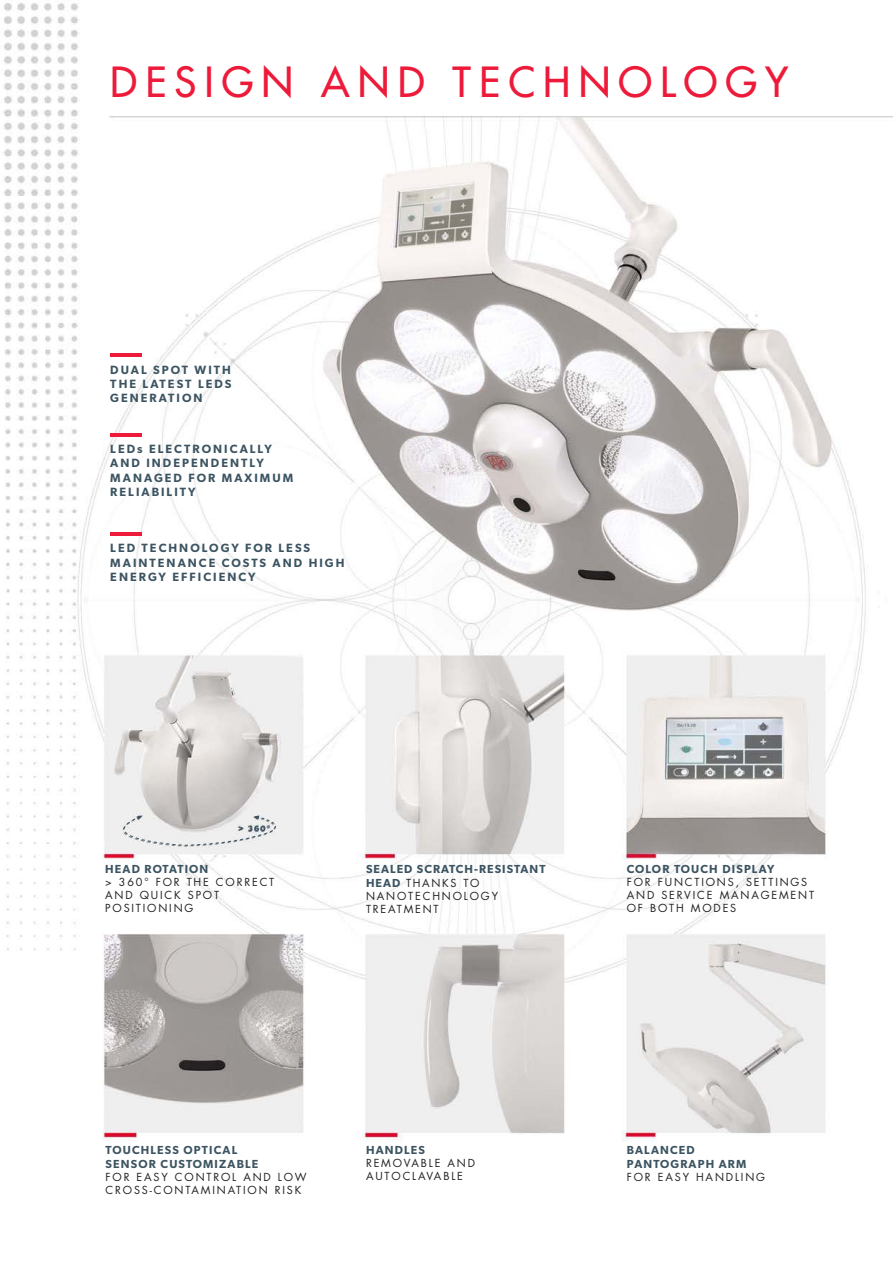
<style>
.page{position:relative;width:893px;height:1263px;background:#fff}
.page>*{position:absolute;margin:0;border:0;box-sizing:border-box;transform-origin:0 0}
.t1{font:500 40.5px "Futura Std";letter-spacing:.2em;color:#ed1a3a}
.t2{font:600 12px/14.4px "Gibson";letter-spacing:.17em;color:#3c5461}
.t3{font:600 11.7px "Gibson";letter-spacing:.1em;color:#3c5461}
.t4{font:10.8px/12.9px "Futura Std";letter-spacing:.17em;color:#231f20}
.t5{font:600 7.95px "Gibson";color:#3c5461}
.s1{font-family:"Gibson";font-weight:600;font-size:11.7px;color:#3c5461}
</style>
<div class="page">
<img style="left:3px;top:2px;width:890px;height:1140px">
<hr style="left:110px;top:353px;width:31px;height:4px;background:#ed1a3a">
<hr style="left:110px;top:433px;width:31px;height:4px;background:#ed1a3a">
<hr style="left:110px;top:532px;width:31px;height:4px;background:#ed1a3a">
<svg style="left:97px;top:815px;width:183px;height:31px"></svg>
<p class="t1" style="left:110px;top:57px;width:680px">DESIGN AND TECHNOLOGY</p>
<p class="t2" style="left:110px;top:362px;width:122px">DUAL SPOT WITH</p>
<p class="t2" style="left:110px;top:376px;width:123px">THE LATEST LEDS<br>GENERATION</p>
<p class="t2" style="left:110px;top:441px;width:163px">LEDs ELECTRONICALLY</p>
<p class="t2" style="left:110px;top:456px;width:184px">AND INDEPENDENTLY<br>MANAGED FOR MAXIMUM<br>RELIABILITY</p>
<p class="t2" style="left:110px;top:541px;width:236px">LED TECHNOLOGY FOR LESS<br>MAINTENANCE COSTS AND HIGH<br>ENERGY EFFICIENCY</p>
<p class="t5" style="left:238px;top:823px;width:34px">&gt; 360°</p>
<p class="t3" style="left:105px;top:862px;width:105px">HEAD ROTATION</p>
<p class="t4" style="left:105px;top:876px;width:171px">&gt; 360° FOR THE CORRECT</p>
<p class="t4" style="left:105px;top:889px;width:115px">AND QUICK SPOT</p>
<p class="t4" style="left:105px;top:902px;width:90px">POSITIONING</p>
<p class="t3" style="left:366px;top:862px;width:181px">SEALED SCRATCH-RESISTANT</p>
<p class="t4" style="left:366px;top:877px;width:134px"><span class="s1">HEAD</span> THANKS TO<br>NANOTECHNOLOGY</p>
<p class="t4" style="left:366px;top:903px;width:74px">TREATMENT</p>
<p class="t3" style="left:627px;top:862px;width:149px">COLOR TOUCH DISPLAY</p>
<p class="t4" style="left:627px;top:876px;width:189px">FOR FUNCTIONS, SETTINGS<br>AND SERVICE MANAGEMENT</p>
<p class="t4" style="left:627px;top:902px;width:111px">OF BOTH MODES</p>
<p class="t3" style="left:106px;top:1142px;width:133px">TOUCHLESS OPTICAL</p>
<p class="t3" style="left:106px;top:1157px;width:154px">SENSOR CUSTOMIZABLE</p>
<p class="t4" style="left:106px;top:1171px;width:203px">FOR EASY CONTROL AND LOW<br>CROSS-CONTAMINATION RISK</p>
<p class="t3" style="left:366px;top:1143px;width:60px">HANDLES</p>
<p class="t4" style="left:366px;top:1157px;width:111px">REMOVABLE AND<br>AUTOCLAVABLE</p>
<p class="t3" style="left:627px;top:1142px;width:70px">BALANCED</p>
<p class="t3" style="left:627px;top:1156px;width:121px">PANTOGRAPH ARM</p>
<p class="t4" style="left:627px;top:1170px;width:140px">FOR EASY HANDLING</p>
</div>
